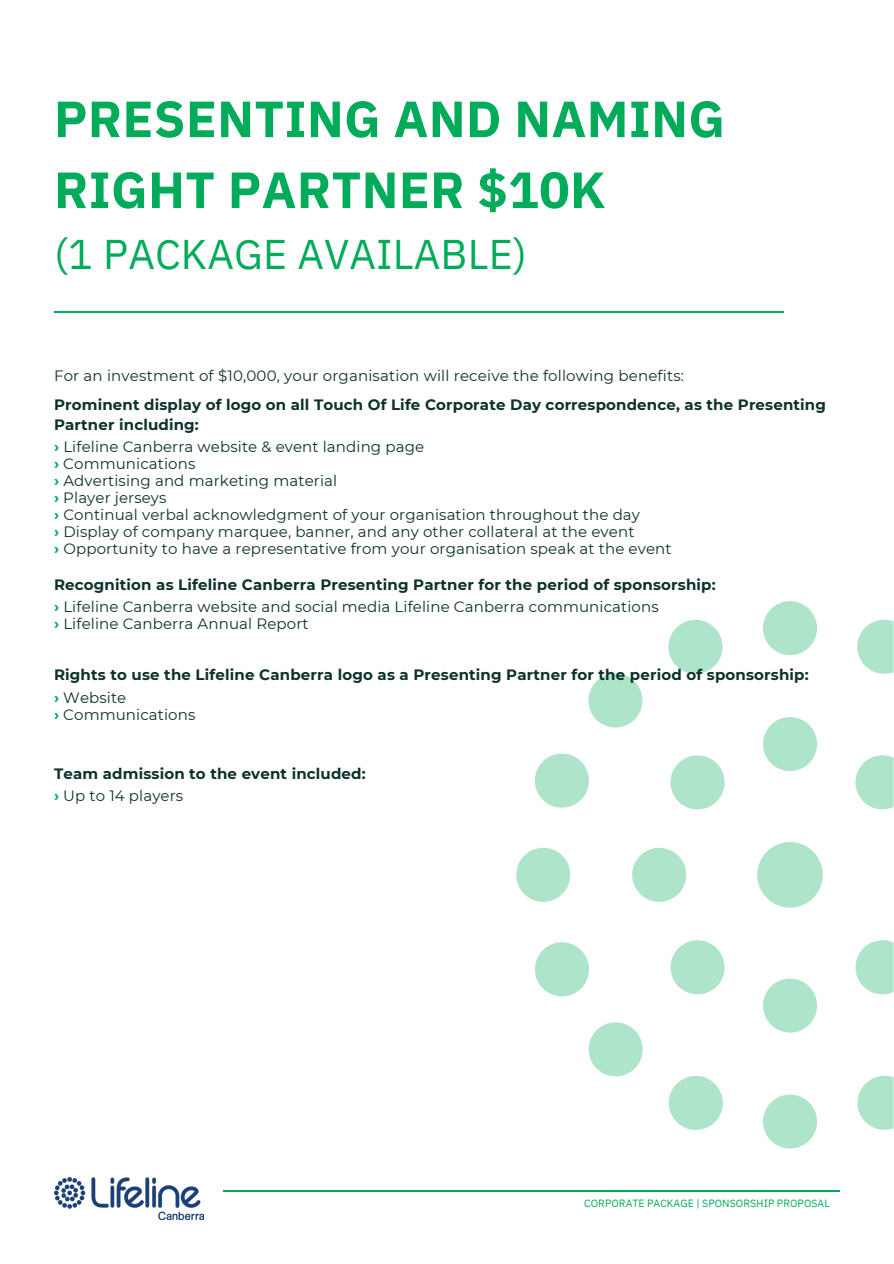
<style>
.page{position:relative;width:894px;height:1264px;background:#fff}
.page>*{position:absolute;margin:0;border:0;box-sizing:border-box;transform-origin:0 0}
.t1{font:700 50.85px/70.8px "IBM Plex Sans";letter-spacing:.01em;color:#00ab59}
.t2{font:41.4px "IBM Plex Sans";letter-spacing:.005em;color:#00ab59}
.t3{font:700 15px/29px "Montserrat";letter-spacing:.01em;color:#0d312b}
.t4{font:15px/17px "Montserrat";letter-spacing:.01em;color:#0d312b}
.t5{font:10.5px "IBM Plex Sans";letter-spacing:.005em;color:#00ab59}
.s1{font-weight:400}
.s2{font-weight:700;color:#00ab59}
.s3{color:#00ab59}
</style>
<div class="page">
<img style="left:54px;top:1177px;width:150px;height:42px">
<hr style="left:223px;top:1189px;width:616px;height:2px;background:#00ab59">
<svg style="left:857px;top:1075px;width:36px;height:54px"></svg>
<svg style="left:857px;top:619px;width:36px;height:54px"></svg>
<svg style="left:516px;top:601px;width:300px;height:547px"></svg>
<svg style="left:855px;top:940px;width:38px;height:54px"></svg>
<svg style="left:855px;top:755px;width:38px;height:54px"></svg>
<svg style="left:534px;top:619px;width:190px;height:190px"></svg>
<svg style="left:534px;top:940px;width:190px;height:190px"></svg>
<svg style="left:632px;top:717px;width:184px;height:315px"></svg>
<div style="left:757px;top:842px;width:65px;height:65px;background:#aee4ca;border-radius:50%"></div>
<hr style="left:54px;top:311px;width:729px;height:1px;background:#00ab59">
<h4 class="t1" style="left:54px;top:83px;width:672px">PRESENTING AND NAMING<br>RIGHT PARTNER $10K</h4>
<h4 class="t2" style="left:54px;top:226px;width:474px">(1 PACKAGE AVAILABLE)</h4>
<h3 class="t3" style="left:54px;top:361px;width:773px"><span class="s1">For an investment of $10,000, your organisation will receive the following benefits:<br></span>Prominent display of logo on all Touch Of Life Corporate Day correspondence, as the Presenting</h3>
<h3 class="t3" style="left:54px;top:410px;width:146px">Partner including:</h3>
<h4 class="t4" style="left:54px;top:438px;width:587px"><span class="s2">›</span> Lifeline Canberra website &amp; event landing page<br><span class="s2">›</span> Communications<br><span class="s2">›</span> Advertising and marketing material<br><span class="s2">›</span> Player jerseys<br><span class="s2">›</span> Continual verbal acknowledgment of your organisation throughout the day <span class="s2">›</span> Display of company marquee, banner, and any other collateral at the event</h4>
<h3 class="t4" style="left:54px;top:540px;width:619px"><span class="s2">›</span> Opportunity to have a representative from your organisation speak at the event</h3>
<h3 class="t3" style="left:54px;top:574px;width:663px;line-height:21.5px">Recognition as Lifeline Canberra Presenting Partner for the period of sponsorship: <span class="s3">›</span> <span class="s1">Lifeline Canberra website and social media Lifeline Canberra communications</span></h3>
<h3 class="t4" style="left:54px;top:615px;width:256px"><span class="s2">›</span> Lifeline Canberra Annual Report</h3>
<h3 class="t3" style="left:54px;top:662px;width:756px;line-height:23.5px">Rights to use the Lifeline Canberra logo as a Presenting Partner for the period of sponsorship: <span class="s3">›</span> <span class="s1">Website</span></h3>
<h3 class="t4" style="left:54px;top:706px;width:143px"><span class="s2">›</span> Communications</h3>
<h4 class="t3" style="left:54px;top:763px;width:313px;line-height:22px">Team admission to the event included: <span class="s3">›</span> <span class="s1">Up to 14 players</span></h4>
<h2 class="t5" style="left:584px;top:1196px;width:247px">CORPORATE PACKAGE | SPONSORSHIP PROPOSAL</h2>
</div>
